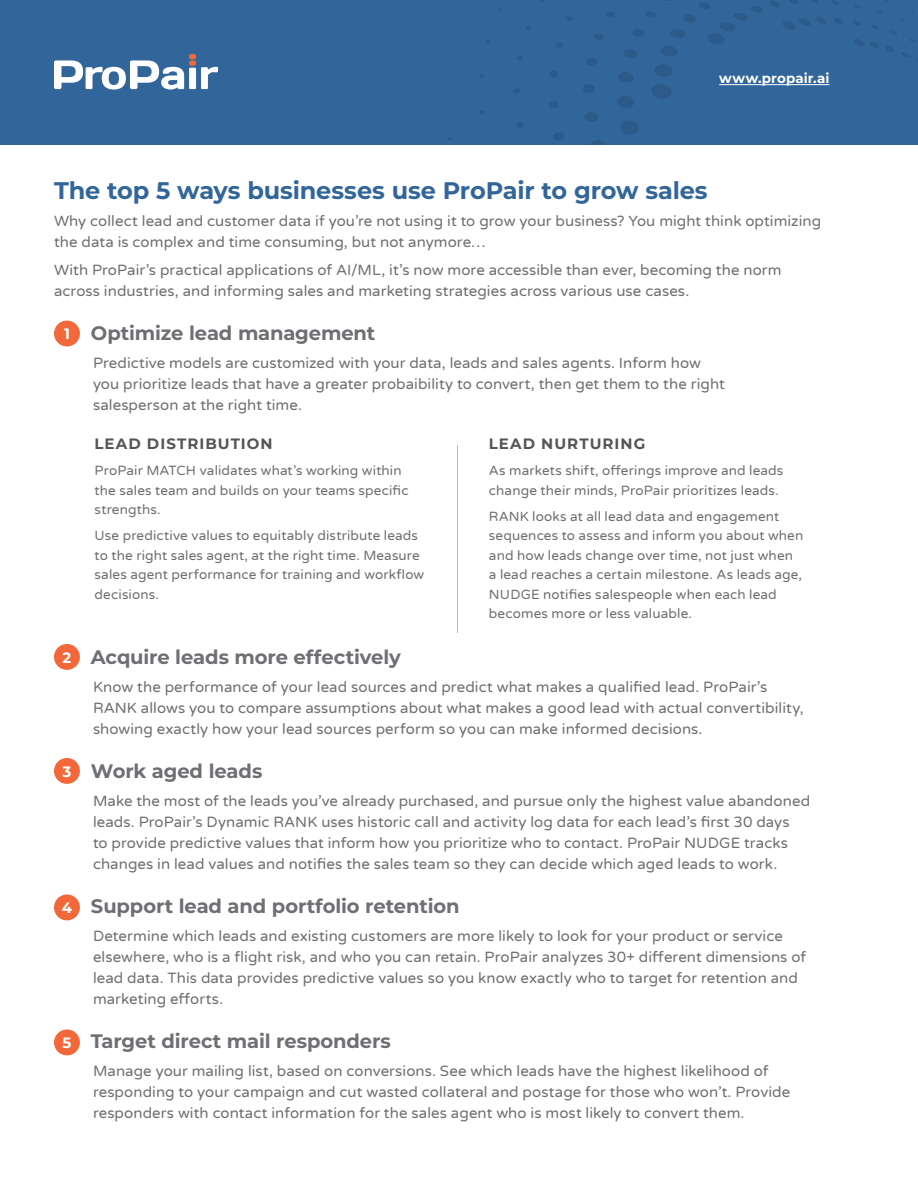
<style>
.page{position:relative;width:918px;height:1188px;background:#fff}
.page>*{position:absolute;margin:0;border:0;box-sizing:border-box;transform-origin:0 0}
.t1{font:700 24px "Montserrat";letter-spacing:-.005em;color:#32669a}
.t2{font:700 19.5px "Montserrat";letter-spacing:-.005em;color:#6e6f72}
.t3{font:15px/21px "Varela Round";letter-spacing:.005em;color:#6e6f72}
.t4{font:700 15px "Montserrat";letter-spacing:.07em;color:#535557}
.t5{font:13.5px/19.5px "Varela Round";letter-spacing:.01em;color:#6e6f72}
.t6{font:700 13.5px "Montserrat";letter-spacing:.005em;color:#fff}
.s1{font-size:15px;color:#fff}
</style>
<div class="page">
<div style="left:0;top:0;width:918px;height:145px;background:#32669a"></div>
<svg style="left:853px;top:0;width:65px;height:61px"></svg>
<svg style="left:566px;top:17px;width:7px;height:3px"></svg>
<svg style="left:555px;top:43px;width:8px;height:4px"></svg>
<svg style="left:553px;top:132px;width:11px;height:8px"></svg>
<svg style="left:516px;top:122px;width:8px;height:6px"></svg>
<svg style="left:517px;top:56px;width:6px;height:4px"></svg>
<svg style="left:549px;top:71px;width:9px;height:6px"></svg>
<svg style="left:526px;top:26px;width:5px;height:3px"></svg>
<svg style="left:549px;top:101px;width:9px;height:7px"></svg>
<svg style="left:583px;top:0;width:260px;height:145px"></svg>
<svg style="left:480px;top:111px;width:5px;height:3px"></svg>
<svg style="left:514px;top:89px;width:6px;height:4px"></svg>
<svg style="left:54px;top:54px;width:164px;height:36px"></svg>
<div style="left:189px;top:60px;width:7px;height:6px;background:#f2683b;border-radius:2px"></div>
<div style="left:54px;top:321px;width:26px;height:25px;background:#f2683b;border-radius:50%"></div>
<div style="left:54px;top:644px;width:26px;height:26px;background:#f2683b;border-radius:50%"></div>
<div style="left:54px;top:758px;width:26px;height:26px;background:#f2683b;border-radius:50%"></div>
<div style="left:54px;top:894px;width:26px;height:26px;background:#f2683b;border-radius:50%"></div>
<div style="left:54px;top:1029px;width:26px;height:26px;background:#f2683b;border-radius:50%"></div>
<hr style="left:719px;top:84px;width:110px;height:1px;background:#fff">
<hr style="left:457px;top:445px;width:1px;height:188px;background:#535557">
<p class="t6" style="left:719px;top:70px;width:112px">www.propair.ai</p>
<h1 class="t1" style="left:54px;top:174px;width:655px">The top 5 ways businesses use ProPair to grow sales</h1>
<p class="t3" style="left:54px;top:210px;width:769px">Why collect lead and customer data if you’re not using it to grow your business? You might think optimizing the data is complex and time consuming, but not anymore…</p>
<p class="t3" style="left:54px;top:259px;width:729px">With ProPair’s practical applications of AI/ML, it’s now more accessible than ever, becoming the norm across industries, and informing sales and marketing strategies across various use cases.</p>
<h2 class="t2" style="left:64px;top:321px;width:313px"><span class="s1">1</span> Optimize lead management</h2>
<p class="t3" style="left:93px;top:352px;width:633px">Predictive models are customized with your data, leads and sales agents. Inform how you prioritize leads that have a greater probaibility to convert, then get them to the right salesperson at the right time.</p>
<p class="t4" style="left:95px;top:434px;width:180px">LEAD DISTRIBUTION</p>
<p class="t5" style="left:95px;top:460px;width:315px">ProPair MATCH validates what’s working within the sales team and builds on your teams specific strengths.</p>
<p class="t5" style="left:95px;top:526px;width:331px">Use predictive values to equitably distribute leads to the right sales agent, at the right time. Measure sales agent performance for training and workflow decisions.</p>
<p class="t4" style="left:489px;top:434px;width:158px">LEAD NURTURING</p>
<p class="t5" style="left:489px;top:460px;width:296px">As markets shift, offerings improve and leads change their minds, ProPair prioritizes leads.</p>
<p class="t5" style="left:489px;top:506px;width:316px">RANK looks at all lead data and engagement sequences to assess and inform you about when and how leads change over time, not just when a lead reaches a certain milestone. As leads age, NUDGE notifies salespeople when each lead becomes more or less valuable.</p>
<h2 class="t2" style="left:63px;top:644px;width:340px"><span class="s1">2</span> Acquire leads more effectively</h2>
<p class="t3" style="left:93px;top:676px;width:712px">Know the performance of your lead sources and predict what makes a qualified lead. ProPair’s<br>RANK allows you to compare assumptions about what makes a good lead with actual convertibility, showing exactly how your lead sources perform so you can make informed decisions.</p>
<h2 class="t2" style="left:63px;top:758px;width:201px"><span class="s1">3</span> Work aged leads</h2>
<p class="t3" style="left:93px;top:790px;width:719px">Make the most of the leads you’ve already purchased, and pursue only the highest value abandoned leads. ProPair’s Dynamic RANK uses historic call and activity log data for each lead’s first 30 days<br>to provide predictive values that inform how you prioritize who to contact. ProPair NUDGE tracks changes in lead values and notifies the sales team so they can decide which aged leads to work.</p>
<h2 class="t2" style="left:62px;top:893px;width:399px"><span class="s1">4</span> Support lead and portfolio retention</h2>
<p class="t3" style="left:93px;top:925px;width:715px">Determine which leads and existing customers are more likely to look for your product or service elsewhere, who is a flight risk, and who you can retain. ProPair analyzes 30+ different dimensions of lead data. This data provides predictive values so you know exactly who to target for retention and marketing efforts.</p>
<h2 class="t2" style="left:62px;top:1028px;width:330px"><span class="s1">5</span> Target direct mail responders</h2>
<p class="t3" style="left:93px;top:1060px;width:699px">Manage your mailing list, based on conversions. See which leads have the highest likelihood of responding to your campaign and cut wasted collateral and postage for those who won’t. Provide responders with contact information for the sales agent who is most likely to convert them.</p>
</div>
